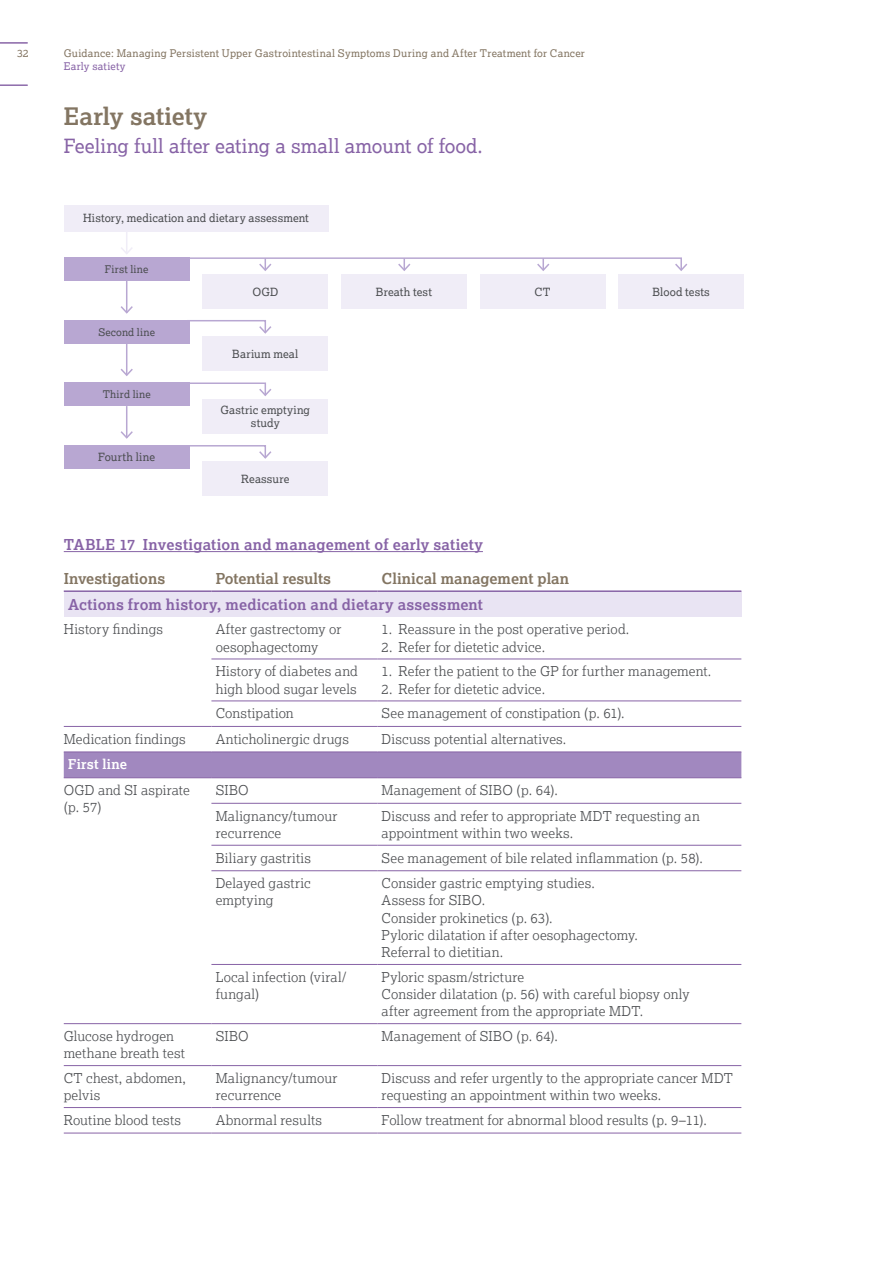
<style>
.page{position:relative;width:893px;height:1263px;background:#fff}
.page>*{position:absolute;margin:0;border:0;box-sizing:border-box;transform-origin:0 0}
.t1{font:700 24px "Lexia";color:#837562}
.t2{font:19.5px "Lexia";color:#8763a6}
.t3{font:700 15px "Lexia";letter-spacing:.01em;color:#8763a6}
.t4{font:700 15px "Lexia";color:#837562}
.t5{font:300 13.5px/17.2px "Lexia";letter-spacing:.01em;color:#4b4d50}
.t6{font:700 13.5px "Lexia";letter-spacing:.025em;color:#fff}
.t7{font:11.25px/12.8px "Lexia";letter-spacing:.01em;color:#4b4d50;text-align:center}
.t8{font:10.5px "Lexia";letter-spacing:.025em;color:#837562}
.t9{font:10.5px "Lexia";letter-spacing:.02em;color:#4b4d50}
.t10{font:10.5px "Lexia";letter-spacing:.02em;color:#8763a6}
</style>
<div class="page">
<div style="left:64px;top:591px;width:677px;height:26px;background:#e9e4f3"></div>
<div style="left:64px;top:753px;width:677px;height:24px;background:#a188bf"></div>
<hr style="left:64px;top:1133px;width:147px;height:1px;background:#8763a6">
<hr style="left:211px;top:1133px;width:166px;height:1px;background:#8763a6">
<hr style="left:377px;top:1133px;width:364px;height:1px;background:#8763a6">
<hr style="left:64px;top:752px;width:147px;height:1px;background:#8763a6">
<hr style="left:211px;top:752px;width:166px;height:1px;background:#8763a6">
<hr style="left:377px;top:752px;width:364px;height:1px;background:#8763a6">
<hr style="left:64px;top:777px;width:147px;height:1px;background:#8763a6">
<hr style="left:211px;top:777px;width:166px;height:1px;background:#8763a6">
<hr style="left:377px;top:777px;width:364px;height:1px;background:#8763a6">
<hr style="left:64px;top:590px;width:147px;height:2px;background:#8763a6">
<hr style="left:211px;top:590px;width:166px;height:2px;background:#8763a6">
<hr style="left:377px;top:590px;width:364px;height:2px;background:#8763a6">
<hr style="left:211px;top:659px;width:166px;height:1px;background:#8763a6">
<hr style="left:377px;top:659px;width:364px;height:1px;background:#8763a6">
<hr style="left:211px;top:701px;width:166px;height:1px;background:#8763a6">
<hr style="left:377px;top:701px;width:364px;height:1px;background:#8763a6">
<hr style="left:64px;top:726px;width:147px;height:1px;background:#8763a6">
<hr style="left:211px;top:726px;width:166px;height:1px;background:#8763a6">
<hr style="left:377px;top:726px;width:364px;height:1px;background:#8763a6">
<hr style="left:64px;top:1023px;width:147px;height:1px;background:#8763a6">
<hr style="left:64px;top:1065px;width:147px;height:1px;background:#8763a6">
<hr style="left:211px;top:803px;width:166px;height:1px;background:#8763a6">
<hr style="left:377px;top:803px;width:364px;height:1px;background:#8763a6">
<hr style="left:211px;top:845px;width:166px;height:1px;background:#8763a6">
<hr style="left:377px;top:845px;width:364px;height:1px;background:#8763a6">
<hr style="left:211px;top:870px;width:166px;height:1px;background:#8763a6">
<hr style="left:377px;top:870px;width:364px;height:1px;background:#8763a6">
<hr style="left:211px;top:964px;width:166px;height:1px;background:#8763a6">
<hr style="left:377px;top:964px;width:364px;height:1px;background:#8763a6">
<hr style="left:211px;top:1023px;width:166px;height:1px;background:#8763a6">
<hr style="left:377px;top:1023px;width:364px;height:1px;background:#8763a6">
<hr style="left:211px;top:1065px;width:166px;height:1px;background:#8763a6">
<hr style="left:377px;top:1065px;width:364px;height:1px;background:#8763a6">
<hr style="left:64px;top:1107px;width:147px;height:1px;background:#8763a6">
<hr style="left:211px;top:1107px;width:166px;height:1px;background:#8763a6">
<hr style="left:377px;top:1107px;width:364px;height:1px;background:#8763a6">
<svg style="left:119px;top:231px;width:15px;height:23px"></svg>
<div style="left:202px;top:274px;width:126px;height:35px;background:#f0edf7"></div>
<div style="left:341px;top:274px;width:126px;height:35px;background:#f0edf7"></div>
<div style="left:480px;top:274px;width:125px;height:35px;background:#f0edf7"></div>
<div style="left:618px;top:274px;width:126px;height:35px;background:#f0edf7"></div>
<div style="left:202px;top:336px;width:126px;height:35px;background:#f0edf7"></div>
<div style="left:202px;top:399px;width:126px;height:35px;background:#f0edf7"></div>
<div style="left:202px;top:462px;width:126px;height:34px;background:#f0edf7"></div>
<div style="left:64px;top:205px;width:264px;height:26px;background:#f0edf7"></div>
<svg style="left:190px;top:320px;width:82px;height:14px"></svg>
<svg style="left:190px;top:382px;width:82px;height:14px"></svg>
<svg style="left:190px;top:445px;width:82px;height:14px"></svg>
<div style="left:64px;top:257px;width:126px;height:24px;background:#b8a7d2"></div>
<div style="left:64px;top:320px;width:126px;height:24px;background:#b8a7d2"></div>
<div style="left:64px;top:382px;width:126px;height:24px;background:#b8a7d2"></div>
<div style="left:64px;top:445px;width:126px;height:24px;background:#b8a7d2"></div>
<hr style="left:126px;top:281px;width:1px;height:32px;background:#b8a7d2">
<svg style="left:120px;top:304px;width:13px;height:10px"></svg>
<hr style="left:126px;top:344px;width:1px;height:31px;background:#b8a7d2">
<svg style="left:120px;top:367px;width:13px;height:9px"></svg>
<hr style="left:126px;top:406px;width:1px;height:32px;background:#b8a7d2">
<svg style="left:120px;top:430px;width:13px;height:9px"></svg>
<svg style="left:190px;top:257px;width:498px;height:14px"></svg>
<hr style="left:64px;top:551px;width:419px;height:1px;background:#8763a6">
<svg style="left:0;top:43px;width:28px;height:1px"></svg>
<svg style="left:0;top:85px;width:28px;height:1px"></svg>
<p class="t8" style="left:17px;top:46px;width:13px">32</p>
<p class="t8" style="left:64px;top:46px;width:523px">Guidance: Managing Persistent Upper Gastrointestinal Symptoms During and After Treatment for Cancer</p>
<p class="t10" style="left:64px;top:60px;width:63px">Early satiety</p>
<h1 class="t1" style="left:64px;top:101px;width:145px">Early satiety</h1>
<h2 class="t2" style="left:64px;top:133px;width:420px">Feeling full after eating a small amount of food.</h2>
<p class="t7" style="left:83px;top:211px;width:227px">History, medication and dietary assessment</p>
<p class="t9" style="left:105px;top:263px;width:45px">First line</p>
<p class="t9" style="left:98px;top:325px;width:58px">Second line</p>
<p class="t9" style="left:103px;top:388px;width:50px">Third line</p>
<p class="t7" style="left:98px;top:450px;width:58px">Fourth line</p>
<p class="t7" style="left:252px;top:285px;width:27px">OGD</p>
<p class="t7" style="left:376px;top:285px;width:58px">Breath test</p>
<p class="t7" style="left:535px;top:285px;width:17px">CT</p>
<p class="t7" style="left:652px;top:285px;width:59px">Blood tests</p>
<p class="t7" style="left:232px;top:347px;width:68px">Barium meal</p>
<p class="t7" style="left:221px;top:403px;width:91px">Gastric emptying study</p>
<p class="t7" style="left:241px;top:472px;width:50px">Reassure</p>
<p class="t3" style="left:64px;top:535px;width:421px">TABLE 17 Investigation and management of early satiety</p>
<p class="t4" style="left:64px;top:569px;width:103px">Investigations</p>
<p class="t4" style="left:216px;top:569px;width:117px">Potential results</p>
<p class="t4" style="left:382px;top:569px;width:189px">Clinical management plan</p>
<p class="t3" style="left:68px;top:595px;width:417px">Actions from history, medication and dietary assessment</p>
<p class="t5" style="left:64px;top:621px;width:101px">History findings</p>
<p class="t5" style="left:216px;top:621px;width:127px">After gastrectomy or oesophagectomy</p>
<p class="t5" style="left:382px;top:621px;width:249px">1. Reassure in the post operative period.</p>
<p class="t5" style="left:382px;top:638px;width:165px">2. Refer for dietetic advice.</p>
<p class="t5" style="left:216px;top:662px;width:144px">History of diabetes and high blood sugar levels</p>
<p class="t5" style="left:382px;top:662px;width:331px">1. Refer the patient to the GP for further management.</p>
<p class="t5" style="left:382px;top:680px;width:165px">2. Refer for dietetic advice.</p>
<p class="t5" style="left:216px;top:704px;width:80px">Constipation</p>
<p class="t5" style="left:382px;top:704px;width:245px">See management of constipation (p. 61).</p>
<p class="t5" style="left:64px;top:730px;width:124px">Medication findings</p>
<p class="t5" style="left:216px;top:730px;width:135px">Anticholinergic drugs</p>
<p class="t5" style="left:382px;top:730px;width:186px">Discuss potential alternatives.</p>
<p class="t6" style="left:68px;top:756px;width:61px">First line</p>
<p class="t5" style="left:64px;top:781px;width:128px">OGD and SI aspirate (p. 57)</p>
<p class="t5" style="left:216px;top:781px;width:35px">SIBO</p>
<p class="t5" style="left:382px;top:781px;width:178px">Management of SIBO (p. 64).</p>
<p class="t5" style="left:216px;top:807px;width:123px">Malignancy/tumour recurrence</p>
<p class="t5" style="left:382px;top:807px;width:320px">Discuss and refer to appropriate MDT requesting an appointment within two weeks.</p>
<p class="t5" style="left:216px;top:849px;width:97px">Biliary gastritis</p>
<p class="t5" style="left:382px;top:849px;width:323px">See management of bile related inflammation (p. 58).</p>
<p class="t5" style="left:216px;top:874px;width:97px">Delayed gastric emptying</p>
<p class="t5" style="left:382px;top:874px;width:258px">Consider gastric emptying studies.<br>Assess for SIBO.<br>Consider prokinetics (p. 63).<br>Pyloric dilatation if after oesophagectomy.<br>Referral to dietitian.</p>
<p class="t5" style="left:216px;top:968px;width:132px">Local infection (viral/ fungal)</p>
<p class="t5" style="left:382px;top:968px;width:310px">Pyloric spasm/stricture<br>Consider dilatation (p. 56) with careful biopsy only after agreement from the appropriate MDT.</p>
<p class="t5" style="left:64px;top:1027px;width:123px">Glucose hydrogen methane breath test</p>
<p class="t5" style="left:216px;top:1027px;width:35px">SIBO</p>
<p class="t5" style="left:382px;top:1027px;width:178px">Management of SIBO (p. 64).</p>
<p class="t5" style="left:64px;top:1069px;width:124px">CT chest, abdomen, pelvis</p>
<p class="t5" style="left:216px;top:1069px;width:123px">Malignancy/tumour recurrence</p>
<p class="t5" style="left:382px;top:1069px;width:353px">Discuss and refer urgently to the appropriate cancer MDT requesting an appointment within two weeks.</p>
<p class="t5" style="left:64px;top:1111px;width:119px">Routine blood tests</p>
<p class="t5" style="left:216px;top:1111px;width:108px">Abnormal results</p>
<p class="t5" style="left:382px;top:1111px;width:327px">Follow treatment for abnormal blood results (p. 9–11).</p>
</div>
